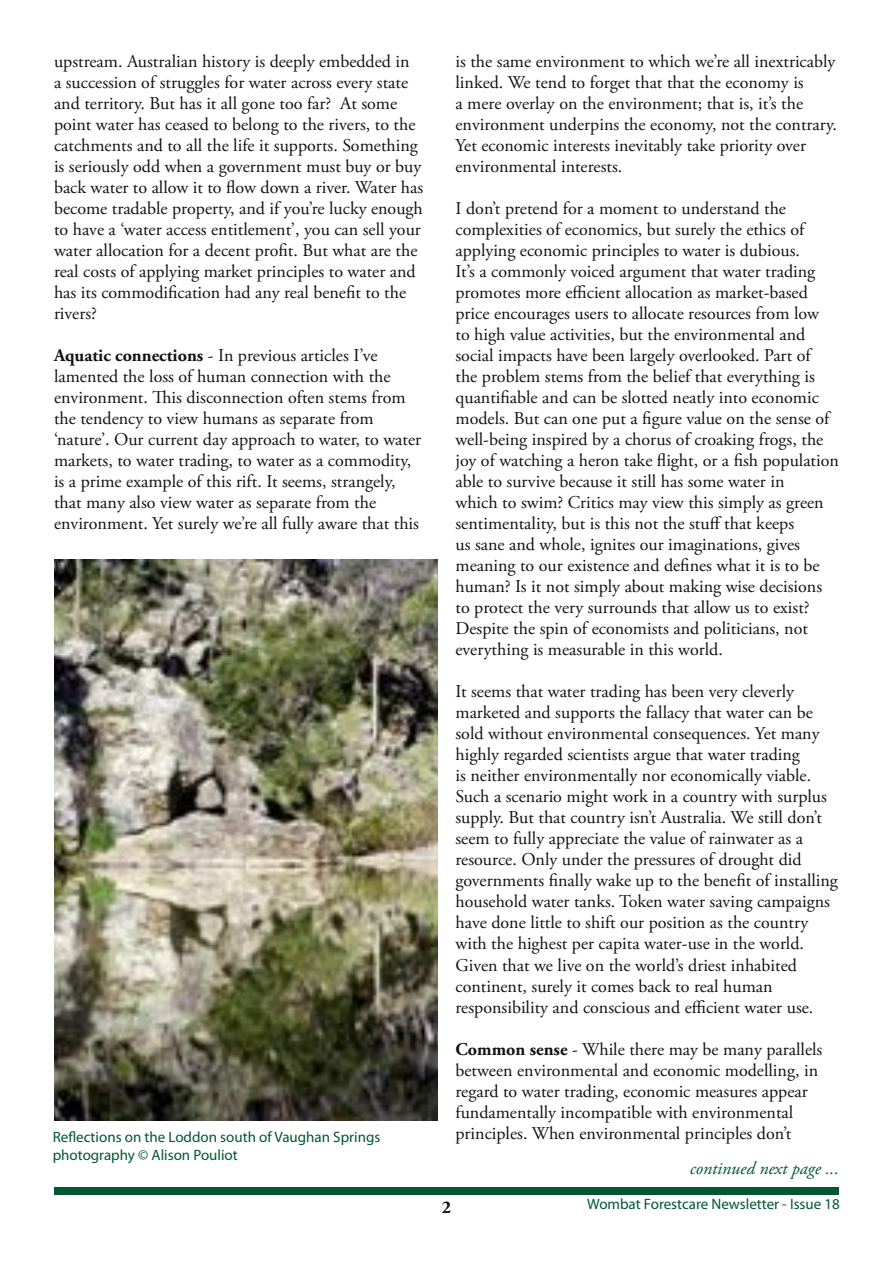
<style>
.page{position:relative;width:893px;height:1263px;background:#fff}
.page>*{position:absolute;margin:0;border:0;box-sizing:border-box;transform-origin:0 0}
.t1{font:18px/21px "Adobe Garamond Pro";color:#121212}
.t2{font:italic 18px "Adobe Garamond Pro";color:#005732}
.t3{font:700 18px "Adobe Garamond Pro";color:#121212}
.t4{font:15px "Myriad Pro";color:#005732}
.s1{font-weight:700}
</style>
<div class="page">
<div style="left:55px;top:1187px;width:784px;height:7px;background:#005732"></div>
<img style="left:54px;top:559px;width:384px;height:562px">
<p class="t1" style="left:54px;top:51px;width:371px">upstream. Australian history is deeply embedded in<br>a succession of struggles for water across every state and territory. But has it all gone too far? At some point water has ceased to belong to the rivers, to the catchments and to all the life it supports. Something is seriously odd when a government must buy or buy back water to allow it to flow down a river. Water has become tradable property, and if you’re lucky enough to have a ‘water access entitlement’, you can sell your water allocation for a decent profit. But what are the real costs of applying market principles to water and has its commodification had any real benefit to the rivers?</p>
<p class="t1" style="left:54px;top:346px;width:369px"><span class="s1">Aquatic connections</span> - In previous articles I’ve lamented the loss of human connection with the environment. This disconnection often stems from the tendency to view humans as separate from ‘nature’. Our current day approach to water, to water markets, to water trading, to water as a commodity, is a prime example of this rift. It seems, strangely, that many also view water as separate from the environment. Yet surely we’re all fully aware that this</p>
<p class="t1" style="left:455px;top:52px;width:383px">is the same environment to which we’re all inextricably linked. We tend to forget that that the economy is<br>a mere overlay on the environment; that is, it’s the environment underpins the economy, not the contrary.<br>Yet economic interests inevitably take priority over environmental interests.</p>
<p class="t1" style="left:455px;top:199px;width:385px">I don’t pretend for a moment to understand the complexities of economics, but surely the ethics of applying economic principles to water is dubious.<br>It’s a commonly voiced argument that water trading promotes more efficient allocation as market-based price encourages users to allocate resources from low<br>to high value activities, but the environmental and social impacts have been largely overlooked. Part of<br>the problem stems from the belief that everything is quantifiable and can be slotted neatly into economic models. But can one put a figure value on the sense of well-being inspired by a chorus of croaking frogs, the joy of watching a heron take flight, or a fish population able to survive because it still has some water in<br>which to swim? Critics may view this simply as green sentimentality, but is this not the stuff that keeps<br>us sane and whole, ignites our imaginations, gives meaning to our existence and defines what it is to be human? Is it not simply about making wise decisions to protect the very surrounds that allow us to exist?<br>Despite the spin of economists and politicians, not everything is measurable in this world.</p>
<p class="t1" style="left:455px;top:682px;width:384px">It seems that water trading has been very cleverly marketed and supports the fallacy that water can be sold without environmental consequences. Yet many highly regarded scientists argue that water trading<br>is neither environmentally nor economically viable.<br>Such a scenario might work in a country with surplus supply. But that country isn’t Australia. We still don’t seem to fully appreciate the value of rainwater as a resource. Only under the pressures of drought did governments finally wake up to the benefit of installing household water tanks. Token water saving campaigns have done little to shift our position as the country with the highest per capita water-use in the world.<br>Given that we live on the world’s driest inhabited continent, surely it comes back to real human responsibility and conscious and efficient water use.</p>
<p class="t1" style="left:455px;top:1039px;width:368px"><span class="s1">Common sense</span> - While there may be many parallels between environmental and economic modelling, in regard to water trading, economic measures appear fundamentally incompatible with environmental</p>
<p class="t4" style="left:53px;top:1127px;width:329px">Reflections on the Loddon south of Vaughan Springs</p>
<p class="t1" style="left:455px;top:1123px;width:337px">principles. When environmental principles don’t</p>
<p class="t4" style="left:53px;top:1145px;width:187px">photography © Alison Pouliot</p>
<p class="t3" style="left:442px;top:1197px;width:11px">2</p>
<p class="t2" style="left:690px;top:1158px;width:151px">continued next page ...</p>
<p class="t4" style="left:587px;top:1195px;width:254px">Wombat Forestcare Newsletter - Issue 18</p>
</div>
